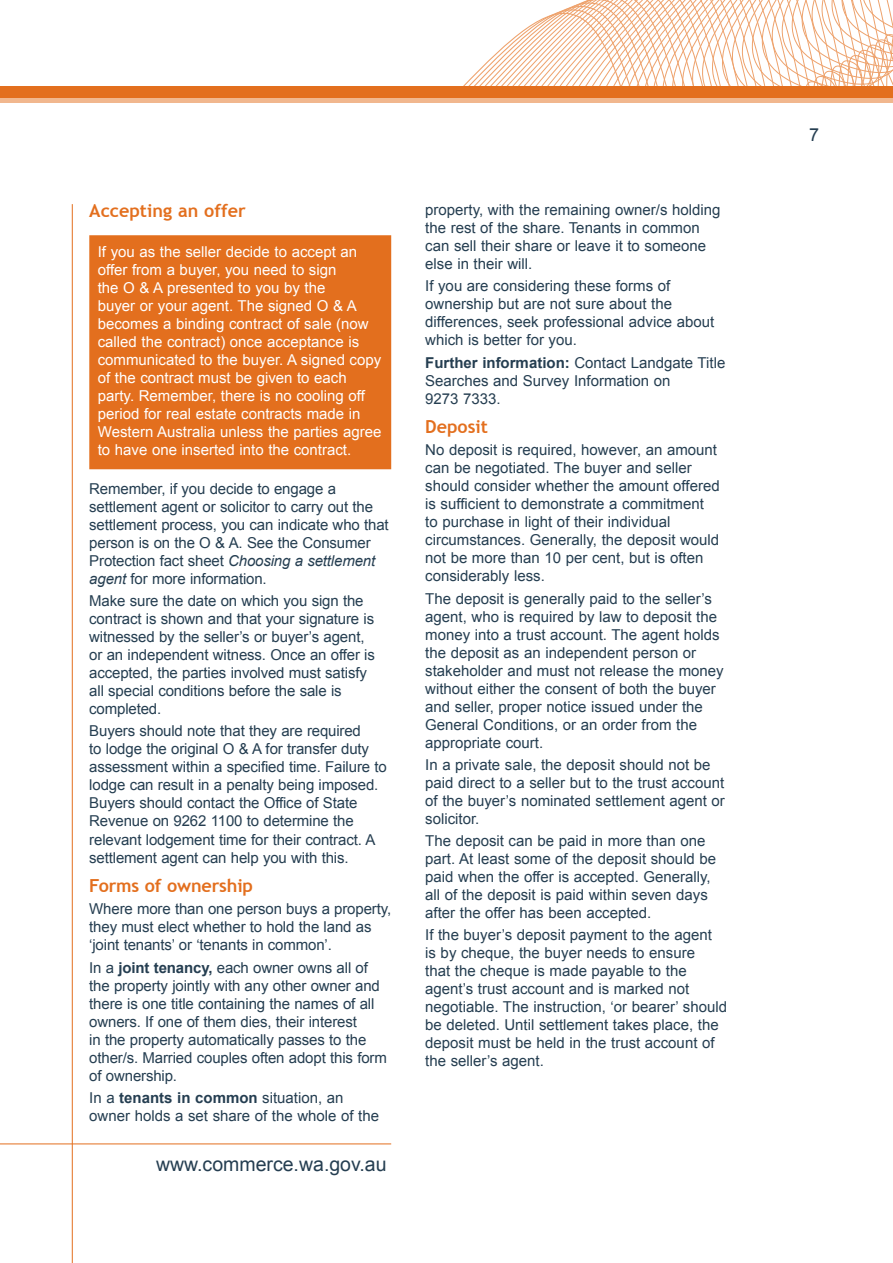
<style>
.page{position:relative;width:893px;height:1263px;background:#fff}
.page>*{position:absolute;margin:0;border:0;box-sizing:border-box;transform-origin:0 0}
.text{font:19.5px "Arial";color:#253e51}
.text-2{font:700 18px "Trebuchet MS";color:#e36f1e}
.text-3{font:18px "Arial";color:#253e51}
.text-4{font:15px/18px "Arial";color:#253e51}
.text-5{font:15px/18px "Arial";color:#fff}
.s1{font-style:italic}
.s2{font-weight:700}
</style>
<div class="page">
<hr style="left:0;top:1143px;width:391px;height:1px;background:#e36f1e">
<hr style="left:72px;top:204px;width:1px;height:1059px;background:#e36f1e">
<svg style="left:841px;top:0;width:52px;height:87px"></svg>
<svg style="left:297px;top:0;width:504px;height:87px"></svg>
<div style="left:0;top:91px;width:893px;height:11px;background:#f1b78e"></div>
<div style="left:0;top:87px;width:893px;height:11px;background:#e36f1e"></div>
<div style="left:89px;top:235px;width:302px;height:234px;background:#e36f1e"></div>
<p class="text-2" style="left:89px;top:200px;width:158px">Accepting an offer</p>
<p class="text-5" style="left:98px;top:243px;width:285px">If you as the seller decide to accept an offer from a buyer, you need to sign<br>the O &amp; A presented to you by the<br>buyer or your agent. The signed O &amp; A becomes a binding contract of sale (now called the contract) once acceptance is communicated to the buyer. A signed copy of the contract must be given to each party. Remember, there is no cooling off period for real estate contracts made in Western Australia unless the parties agree to have one inserted into the contract.</p>
<p class="text-4" style="left:89px;top:480px;width:301px">Remember, if you decide to engage a settlement agent or solicitor to carry out the settlement process, you can indicate who that person is on the O &amp; A. See the Consumer Protection fact sheet <span class="s1">Choosing a settlement agent</span> for more information.</p>
<p class="text-4" style="left:89px;top:592px;width:287px">Make sure the date on which you sign the contract is shown and that your signature is witnessed by the seller’s or buyer’s agent, or an independent witness. Once an offer is accepted, the parties involved must satisfy all special conditions before the sale is completed.</p>
<p class="text-4" style="left:89px;top:722px;width:299px">Buyers should note that they are required<br>to lodge the original O &amp; A for transfer duty assessment within a specified time. Failure to lodge can result in a penalty being imposed.<br>Buyers should contact the Office of State Revenue on 9262 1100 to determine the relevant lodgement time for their contract. A settlement agent can help you with this.</p>
<p class="text-2" style="left:89px;top:874px;width:165px">Forms of ownership</p>
<p class="text-4" style="left:89px;top:900px;width:303px">Where more than one person buys a property, they must elect whether to hold the land as ‘joint tenants’ or ‘tenants in common’.</p>
<p class="text-4" style="left:89px;top:958px;width:299px">In a <span class="s2">joint tenancy,</span> each owner owns all of the property jointly with any other owner and there is one title containing the names of all owners. If one of them dies, their interest<br>in the property automatically passes to the other/s. Married couples often adopt this form of ownership.</p>
<p class="text-4" style="left:89px;top:1089px;width:291px">In a <span class="s2">tenants in common</span> situation, an owner holds a set share of the whole of the</p>
<p class="text" style="left:156px;top:1152px;width:232px">www.commerce.wa.gov.au</p>
<p class="text-4" style="left:425px;top:201px;width:297px">property, with the remaining owner/s holding the rest of the share. Tenants in common can sell their share or leave it to someone else in their will.</p>
<p class="text-4" style="left:425px;top:277px;width:291px">If you are considering these forms of ownership but are not sure about the differences, seek professional advice about which is better for you.</p>
<p class="text-4" style="left:425px;top:353px;width:302px"><span class="s2">Further information:</span> Contact Landgate Title<br>Searches and Survey Information on<br>9273 7333.</p>
<p class="text-2" style="left:425px;top:415px;width:64px">Deposit</p>
<p class="text-4" style="left:425px;top:441px;width:296px">No deposit is required, however, an amount can be negotiated. The buyer and seller should consider whether the amount offered is sufficient to demonstrate a commitment to purchase in light of their individual circumstances. Generally, the deposit would not be more than 10 per cent, but is often considerably less.</p>
<p class="text-4" style="left:425px;top:589px;width:300px">The deposit is generally paid to the seller’s agent, who is required by law to deposit the money into a trust account. The agent holds the deposit as an independent person or stakeholder and must not release the money without either the consent of both the buyer and seller, proper notice issued under the General Conditions, or an order from the appropriate court.</p>
<p class="text-4" style="left:425px;top:756px;width:301px">In a private sale, the deposit should not be paid direct to a seller but to the trust account of the buyer’s nominated settlement agent or solicitor.</p>
<p class="text-4" style="left:425px;top:832px;width:293px">The deposit can be paid in more than one part. At least some of the deposit should be paid when the offer is accepted. Generally, all of the deposit is paid within seven days after the offer has been accepted.</p>
<p class="text-4" style="left:425px;top:926px;width:303px">If the buyer’s deposit payment to the agent<br>is by cheque, the buyer needs to ensure<br>that the cheque is made payable to the agent’s trust account and is marked not negotiable. The instruction, ‘or bearer’ should be deleted. Until settlement takes place, the deposit must be held in the trust account of the seller’s agent.</p>
<p class="text-3" style="left:809px;top:123px;width:12px">7</p>
</div>
